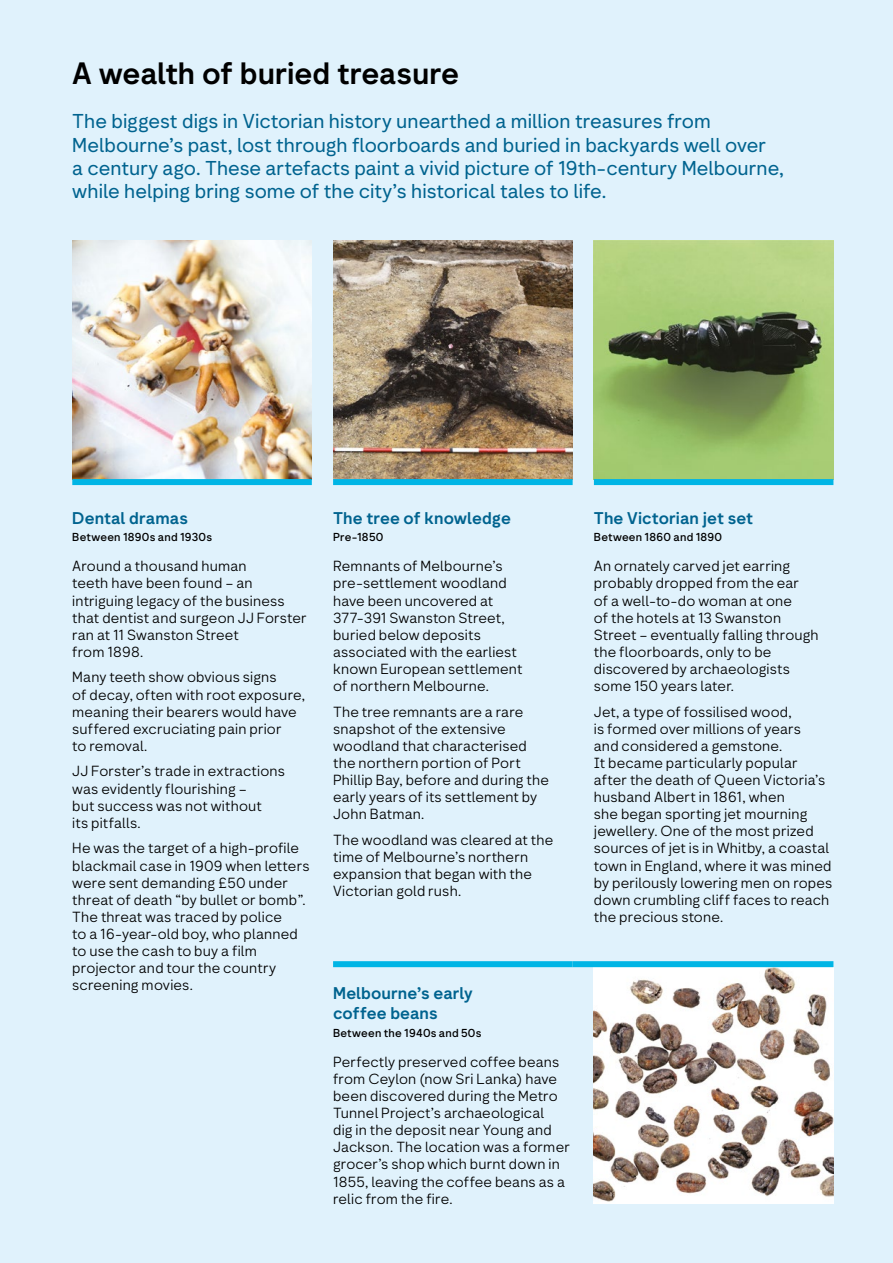
<style>
.page{position:relative;width:893px;height:1263px;background:#e0f2fc}
.page>*{position:absolute;margin:0;border:0;box-sizing:border-box;transform-origin:0 0}
.t1{font:700 30px "Network Geo";letter-spacing:-.005em;color:#000}
.t2{font:19.5px/23.4px "Network Geo";color:#00638f}
.t3{font:700 16.5px/19.8px "Network Geo";letter-spacing:.005em;color:#00638f}
.t4{font:300 14.25px/17.1px "Network Geo";letter-spacing:.01em;color:#000}
.t5{font:500 11.25px "Network Geo";letter-spacing:.02em;color:#000}
</style>
<div class="page">
<img style="left:72px;top:241px;width:240px;height:238px">
<div style="left:72px;top:479px;width:240px;height:6px;background:#00b5e5"></div>
<img style="left:333px;top:241px;width:240px;height:238px">
<img style="left:594px;top:241px;width:239px;height:238px">
<div style="left:333px;top:479px;width:240px;height:6px;background:#00b5e5"></div>
<div style="left:594px;top:479px;width:239px;height:6px;background:#00b5e5"></div>
<img style="left:594px;top:967px;width:239px;height:236px">
<div style="left:333px;top:961px;width:240px;height:6px;background:#00b5e5"></div>
<div style="left:573px;top:961px;width:260px;height:6px;background:#00b5e5"></div>
<h1 class="t1" style="left:72px;top:53px;width:388px">A wealth of buried treasure</h1>
<p class="t2" style="left:72px;top:110px;width:713px">The biggest digs in Victorian history unearthed a million treasures from Melbourne’s past, lost through floorboards and buried in backyards well over<br>a century ago. These artefacts paint a vivid picture of 19th-century Melbourne, while helping bring some of the city’s historical tales to life.</p>
<p class="t3" style="left:72px;top:509px;width:117px">Dental dramas</p>
<p class="t5" style="left:72px;top:530px;width:141px">Between 1890s and 1930s</p>
<p class="t4" style="left:72px;top:558px;width:236px">Around a thousand human<br>teeth have been found – an intriguing legacy of the business that dentist and surgeon JJ Forster ran at 11 Swanston Street<br>from 1898.</p>
<p class="t4" style="left:72px;top:669px;width:234px">Many teeth show obvious signs<br>of decay, often with root exposure, meaning their bearers would have suffered excruciating pain prior<br>to removal.</p>
<p class="t4" style="left:72px;top:763px;width:214px">JJ Forster’s trade in extractions was evidently flourishing –<br>but success was not without<br>its pitfalls.</p>
<p class="t4" style="left:72px;top:840px;width:239px">He was the target of a high-profile blackmail case in 1909 when letters were sent demanding £50 under threat of death “by bullet or bomb”.<br>The threat was traced by police<br>to a 16-year-old boy, who planned to use the cash to buy a film projector and tour the country screening movies.</p>
<p class="t3" style="left:333px;top:509px;width:179px">The tree of knowledge</p>
<p class="t5" style="left:333px;top:530px;width:52px">Pre-1850</p>
<p class="t4" style="left:333px;top:558px;width:191px">Remnants of Melbourne’s pre-settlement woodland have been uncovered at<br>377-391 Swanston Street, buried below deposits associated with the earliest known European settlement of northern Melbourne.</p>
<p class="t4" style="left:333px;top:703px;width:217px">The tree remnants are a rare snapshot of the extensive woodland that characterised the northern portion of Port<br>Phillip Bay, before and during the early years of its settlement by<br>John Batman.</p>
<p class="t4" style="left:333px;top:832px;width:222px">The woodland was cleared at the time of Melbourne’s northern expansion that began with the<br>Victorian gold rush.</p>
<p class="t3" style="left:594px;top:509px;width:161px">The Victorian jet set</p>
<p class="t5" style="left:594px;top:530px;width:130px">Between 1860 and 1890</p>
<p class="t4" style="left:594px;top:558px;width:226px">An ornately carved jet earring probably dropped from the ear<br>of a well-to-do woman at one<br>of the hotels at 13 Swanston<br>Street – eventually falling through the floorboards, only to be discovered by archaeologists some 150 years later.</p>
<p class="t4" style="left:594px;top:703px;width:240px">Jet, a type of fossilised wood,<br>is formed over millions of years<br>and considered a gemstone.<br>It became particularly popular after the death of Queen Victoria’s husband Albert in 1861, when<br>she began sporting jet mourning jewellery. One of the most prized sources of jet is in Whitby, a coastal town in England, where it was mined by perilously lowering men on ropes down crumbling cliff faces to reach the precious stone.</p>
<p class="t3" style="left:333px;top:985px;width:141px">Melbourne’s early coffee beans</p>
<p class="t5" style="left:333px;top:1025px;width:150px">Between the 1940s and 50s</p>
<p class="t4" style="left:333px;top:1054px;width:238px">Perfectly preserved coffee beans from Ceylon (now Sri Lanka) have been discovered during the Metro<br>Tunnel Project’s archaeological<br>dig in the deposit near Young and<br>Jackson. The location was a former grocer’s shop which burnt down in<br>1855, leaving the coffee beans as a relic from the fire.</p>
</div>
